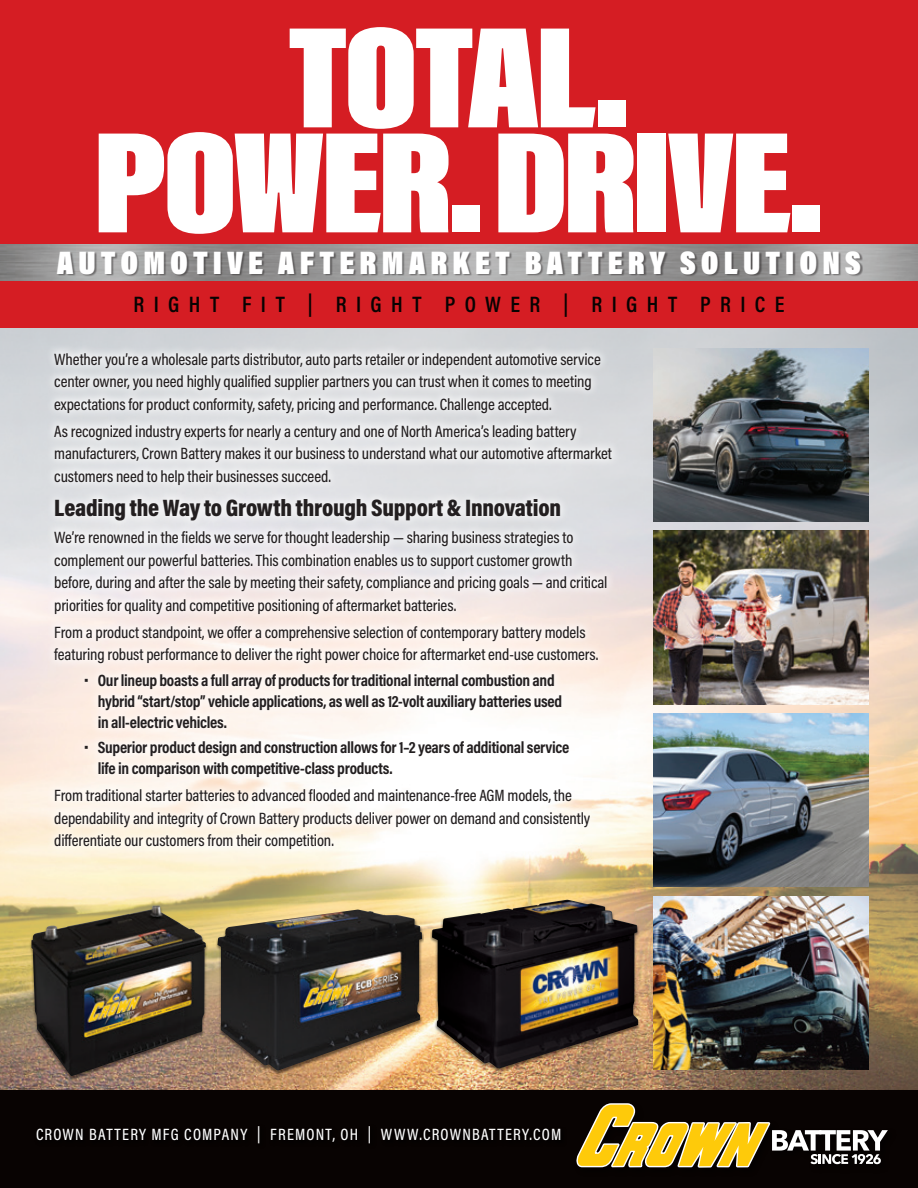
<style>
.page{position:relative;width:918px;height:1188px;background:#fff}
.page>*{position:absolute;margin:0;border:0;box-sizing:border-box;transform-origin:0 0}
.t1{font:900 148.35px/105px "Acumin Pro Extra Cond";letter-spacing:-.03em;color:#fff;text-align:center;scale:1.2 1}
.t2{font:900 33px "Acumin Pro Cond";letter-spacing:.155em;color:#fff}
.t3{font:900 24px "Acumin Pro Cond";letter-spacing:-.01em;color:#231f20}
.t4{font:600 22.5px "Acumin Pro Cond";letter-spacing:.42em;color:#080302}
.t5{font:500 16.5px/22.5px "Acumin Pro Cond";letter-spacing:-.01em;color:#231f20}
.t6{font:700 16.5px/21px "Acumin Pro Cond";letter-spacing:-.02em;color:#231f20}
.t7{font:500 16.5px "Acumin Pro Cond";letter-spacing:.07em;color:#fff}
</style>
<div class="page">
<img style="left:0;top:328px;width:918px;height:763px">
<div style="left:0;top:0;width:918px;height:328px;background:#d51d23"></div>
<img style="left:0;top:244px;width:918px;height:36px">
<div style="left:0;top:1091px;width:918px;height:97px;background:#080302"></div>
<div style="left:35px;top:1124px;width:532px;height:26px;background:#000"></div>
<svg style="left:576px;top:1103px;width:312px;height:65px"></svg>
<div style="left:58px;top:251px;width:805px;height:26px;background:#231f20;opacity:.5"></div>
<img style="left:654px;top:349px;width:214px;height:173px">
<img style="left:654px;top:531px;width:214px;height:173px">
<img style="left:654px;top:713px;width:214px;height:173px">
<div style="left:45px;top:343px;width:576px;height:515px;background:#fff;opacity:.75"></div>
<img style="left:654px;top:897px;width:214px;height:173px">
<div style="left:29px;top:906px;width:179px;height:175px;background:#080302;opacity:.52"></div>
<img style="left:32px;top:906px;width:174px;height:171px">
<div style="left:215px;top:910px;width:209px;height:165px;background:#080302;opacity:.52"></div>
<img style="left:218px;top:910px;width:204px;height:160px">
<div style="left:430px;top:900px;width:210px;height:173px;background:#080302;opacity:.52"></div>
<img style="left:432px;top:900px;width:206px;height:168px">
<h1 class="t1" style="left:93px;top:24px;width:611px">TOTAL.<br>POWER. DRIVE.</h1>
<h2 class="t2" style="left:57px;top:241px;width:806px">AUTOMOTIVE AFTERMARKET BATTERY SOLUTIONS</h2>
<h3 class="t4" style="left:133px;top:290px;width:653px">RIGHT FIT | RIGHT POWER | RIGHT PRICE</h3>
<p class="t5" style="left:54px;top:347px;width:548px">Whether you’re a wholesale parts distributor, auto parts retailer or independent automotive service center owner, you need highly qualified supplier partners you can trust when it comes to meeting expectations for product conformity, safety, pricing and performance. Challenge accepted.</p>
<p class="t5" style="left:54px;top:419px;width:559px">As recognized industry experts for nearly a century and one of North America’s leading battery manufacturers, Crown Battery makes it our business to understand what our automotive aftermarket customers need to help their businesses succeed.</p>
<h3 class="t3" style="left:54px;top:492px;width:508px">Leading the Way to Growth through Support &amp; Innovation</h3>
<p class="t5" style="left:54px;top:526px;width:555px">We’re renowned in the fields we serve for thought leadership — sharing business strategies to complement our powerful batteries. This combination enables us to support customer growth before, during and after the sale by meeting their safety, compliance and pricing goals — and critical priorities for quality and competitive positioning of aftermarket batteries.</p>
<p class="t5" style="left:54px;top:620px;width:546px">From a product standpoint, we offer a comprehensive selection of contemporary battery models featuring robust performance to deliver the right power choice for aftermarket end-use customers.</p>
<p class="t6" style="left:98px;top:669px;width:466px;text-indent:-13px">• Our lineup boasts a full array of products for traditional internal combustion and hybrid “start/stop” vehicle applications, as well as 12-volt auxiliary batteries used in all-electric vehicles.</p>
<p class="t6" style="left:98px;top:737px;width:473px;text-indent:-13px">• Superior product design and construction allows for 1–2 years of additional service life in comparison with competitive-class products.</p>
<p class="t5" style="left:54px;top:784px;width:538px">From traditional starter batteries to advanced flooded and maintenance-free AGM models, the dependability and integrity of Crown Battery products deliver power on demand and consistently differentiate our customers from their competition.</p>
<p class="t7" style="left:36px;top:1124px;width:527px">CROWN BATTERY MFG COMPANY | FREMONT, OH | WWW.CROWNBATTERY.COM</p>
</div>
